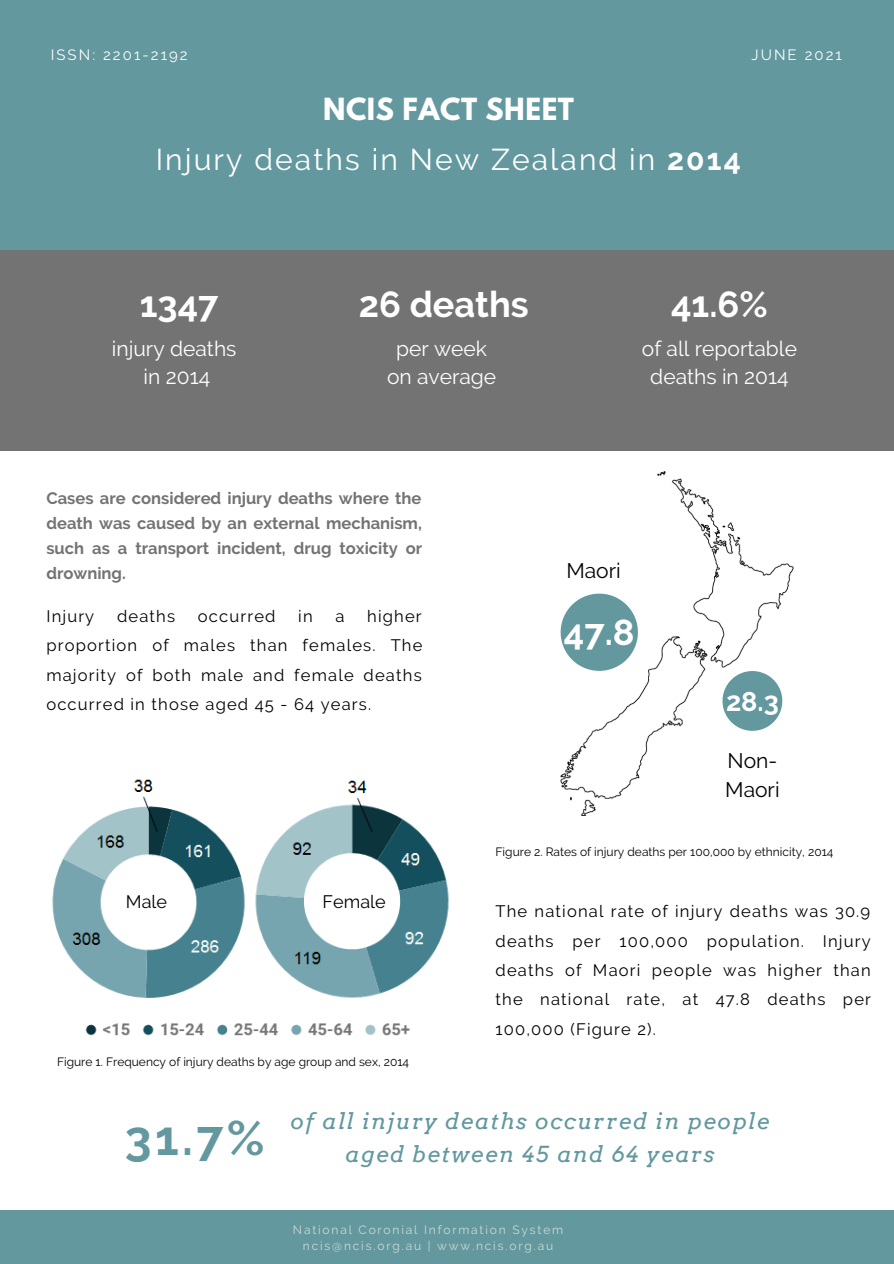
<style>
.page{position:relative;width:894px;height:1264px;background:#fff}
.page>*{position:absolute;margin:0;border:0;box-sizing:border-box;transform-origin:0 0}
.t1{font:700 48px "Raleway";color:#62989e}
.t2{font:700 36px "Raleway";color:#fff}
.t3{font:30px "Raleway";letter-spacing:.07em;color:#fff}
.t4{font:700 27px "League Spartan";letter-spacing:.02em;color:#fff}
.t5{font:700 27px "Raleway";color:#fff}
.t6{font:italic 22.05px "Arvo";letter-spacing:.07em;color:#62989e}
.t7{font:21px/28.2px "Raleway";color:#fff;text-align:center}
.t8{font:21px/29.2px "Raleway";color:#000}
.t9{font:18px "Raleway";color:#000}
.t10{font:16.5px/29.2px "Raleway";letter-spacing:.07em;color:#000;text-align:justify}
.t11{font:700 16.5px/24.8px "Raleway";color:#737373;text-align:justify}
.t12{font:14.85px "Raleway";letter-spacing:.14em;color:#fff}
.t13{font:12px "Raleway";color:#000}
.t14{font:12px "Raleway";letter-spacing:.15em;color:#cbdad5}
.s1{font-weight:700}
</style>
<div class="page">
<div style="left:0;top:0;width:893px;height:249px;background:#62989e"></div>
<div style="left:0;top:250px;width:893px;height:200px;background:#737373"></div>
<div style="left:0;top:1210px;width:893px;height:53px;background:#62989e"></div>
<img style="left:85px;top:1023px;width:325px;height:13px">
<img style="left:560px;top:472px;width:233px;height:343px">
<svg style="left:560px;top:593px;width:77px;height:78px"></svg>
<svg style="left:722px;top:671px;width:60px;height:59px"></svg>
<img style="left:52px;top:779px;width:193px;height:219px">
<img style="left:255px;top:780px;width:194px;height:218px">
<p class="t12" style="left:51px;top:46px;width:138px">ISSN: 2201-2192</p>
<p class="t12" style="left:751px;top:46px;width:92px">JUNE 2021</p>
<p class="t4" style="left:323px;top:95px;width:252px">NCIS FACT SHEET</p>
<p class="t3" style="left:156px;top:142px;width:586px">Injury deaths in New Zealand in <span class="s1">2014</span></p>
<p class="t2" style="left:140px;top:283px;width:80px">1347</p>
<p class="t2" style="left:359px;top:283px;width:171px">26 deaths</p>
<p class="t2" style="left:670px;top:283px;width:98px">41.6%</p>
<p class="t7" style="left:396px;top:334px;width:92px">per week</p>
<p class="t7" style="left:387px;top:363px;width:111px">on average</p>
<p class="t7" style="left:641px;top:334px;width:157px">of all reportable deaths in 2014</p>
<p class="t7" style="left:112px;top:334px;width:126px">injury deaths</p>
<p class="t7" style="left:144px;top:363px;width:68px">in 2014</p>
<p class="t11" style="left:46px;top:486px;width:377px">Cases are considered injury deaths where the death was caused by an external mechanism, such as a transport incident, drug toxicity or drowning.</p>
<p class="t10" style="left:46px;top:601px;width:377px;text-indent:321px">higher proportion of males than females. The majority of both male and female deaths occurred in those aged 45 - 64 years.</p>
<p class="t10" style="left:46px;top:601px;width:49px">Injury</p>
<p class="t10" style="left:117px;top:601px;width:60px">deaths</p>
<p class="t10" style="left:198px;top:601px;width:79px">occurred</p>
<p class="t10" style="left:298px;top:601px;width:16px">in</p>
<p class="t10" style="left:335px;top:601px;width:11px">a</p>
<p class="t9" style="left:126px;top:890px;width:43px">Male</p>
<p class="t9" style="left:322px;top:890px;width:65px">Female</p>
<p class="t13" style="left:57px;top:1054px;width:353px">Figure 1. Frequency of injury deaths by age group and sex, 2014</p>
<p class="t8" style="left:566px;top:555px;width:56px">Maori</p>
<p class="t2" style="left:563px;top:610px;width:72px">47.8</p>
<p class="t5" style="left:725px;top:685px;width:54px">28.3</p>
<p class="t8" style="left:725px;top:745px;width:56px">Non-<br>Maori</p>
<p class="t13" style="left:495px;top:845px;width:339px">Figure 2. Rates of injury deaths per 100,000 by ethnicity, 2014</p>
<p class="t10" style="left:495px;top:897px;width:377px">The national rate of injury deaths was 30.9 deaths per 100,000 population. Injury deaths of Maori people was higher than the national rate, at 47.8 deaths per 100,000 (Figure 2).</p>
<p class="t1" style="left:125px;top:1109px;width:141px">31.7%</p>
<p class="t6" style="left:290px;top:1108px;width:480px">of all injury deaths occurred in people</p>
<p class="t6" style="left:345px;top:1140px;width:371px">aged between 45 and 64 years</p>
<p class="t14" style="left:293px;top:1222px;width:272px">National Coronial Information System</p>
<p class="t14" style="left:303px;top:1238px;width:251px">ncis@ncis.org.au | www.ncis.org.au</p>
</div>
